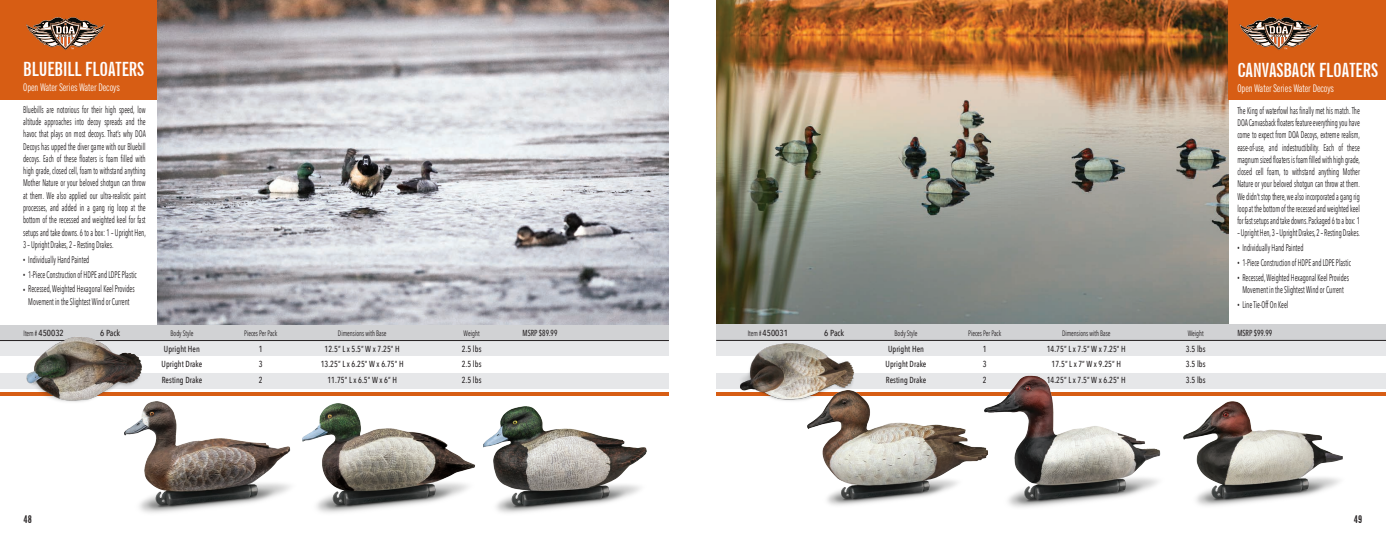
<style>
.page{position:relative;width:1386px;height:536px;background:#fff}
.page>*{position:absolute;margin:0;border:0;box-sizing:border-box;transform-origin:0 0}
.t1{font:700 extra-condensed 19.25px "News Gothic BT";color:#fff}
.t2{font:extra-condensed 10.5px "News Gothic BT";color:#fff}
.t3{font:700 extra-condensed 10.5px "News Gothic BT";color:#231f20}
.t4{font:9.62px/12.2px "Avenir Next Condensed";color:#231f20;text-align:justify;scale:.7 1}
.t5{font:500 8.75px "Avenir Next Condensed";letter-spacing:.01em;color:#231f20;scale:.9 1}
.t6{font:500 8.75px "Avenir Next Condensed";letter-spacing:.01em;color:#231f20}
.t7{font:500 8.75px "Avenir Next Condensed";letter-spacing:.01em;color:#231f20;scale:.8 1}
.t8{font:7.88px "Avenir Next Condensed";color:#231f20;scale:.8 1}
.s1{font-size:6.12px}
.s2{font-weight:400;font-size:7.88px}
</style>
<div class="page">
<img style="left:716px;top:0;width:512px;height:324px">
<div style="left:716px;top:324px;width:670px;height:16px;background:#d1d2d4"></div>
<div style="left:716px;top:340px;width:670px;height:16px;background:#e6e7e9"></div>
<div style="left:716px;top:372px;width:670px;height:16px;background:#e6e7e9"></div>
<hr style="left:716px;top:392px;width:670px;height:4px;background:#d75d14">
<hr style="left:0;top:392px;width:669px;height:4px;background:#d75d14">
<div style="left:1228px;top:0;width:158px;height:99px;background:#d75d14"></div>
<div style="left:0;top:0;width:157px;height:99px;background:#d75d14"></div>
<img style="left:157px;top:0;width:512px;height:324px">
<div style="left:0;top:324px;width:669px;height:16px;background:#d1d2d4"></div>
<div style="left:0;top:340px;width:669px;height:16px;background:#e6e7e9"></div>
<div style="left:0;top:372px;width:669px;height:16px;background:#e6e7e9"></div>
<hr style="left:0;top:340px;width:669px;height:1px;background:#231f20">
<img style="left:302px;top:403px;width:173px;height:110px">
<img style="left:125px;top:401px;width:166px;height:112px">
<img style="left:484px;top:406px;width:163px;height:107px">
<img style="left:985px;top:375px;width:181px;height:133px">
<img style="left:1183px;top:401px;width:160px;height:105px">
<img style="left:808px;top:390px;width:180px;height:118px">
<hr style="left:716px;top:340px;width:670px;height:1px;background:#231f20">
<svg style="left:1239px;top:17px;width:79px;height:33px"></svg>
<svg style="left:26px;top:17px;width:79px;height:33px"></svg>
<img style="left:26px;top:337px;width:117px;height:67px">
<img style="left:739px;top:343px;width:116px;height:60px">
<p class="t1" style="left:23px;top:58px;width:122px">BLUEBILL FLOATERS</p>
<p class="t2" style="left:23px;top:81px;width:98px">Open Water Series Water Decoys</p>
<p class="t4" style="left:23px;top:103px;width:177px">Bluebills are notorious for their high speed, low altitude approaches into decoy spreads and the havoc that plays on most decoys. That’s why DOA Decoys has upped the diver game with our Bluebill decoys. Each of these floaters is foam filled with high grade, closed cell, foam to withstand anything Mother Nature or your beloved shotgun can throw at them. We also applied our ultra-realistic paint processes, and added in a gang rig loop at the bottom of the recessed and weighted keel for fast setups and take downs. 6 to a box: 1 – Upright Hen, 3 – Upright Drakes, 2 – Resting Drakes.</p>
<p class="t4" style="left:23px;top:252px;width:96px"><span class="s1">•</span> Individually Hand Painted</p>
<p class="t4" style="left:23px;top:267px;width:164px"><span class="s1">•</span> 1-Piece Construction of HDPE and LDPE Plastic</p>
<p class="t4" style="left:23px;top:282px;width:161px"><span class="s1">•</span> Recessed, Weighted Hexagonal Keel Provides</p>
<p class="t4" style="left:28px;top:294px;width:146px">Movement in the Slightest Wind or Current</p>
<p class="t6" style="left:24px;top:327px;width:42px"><span class="s2">Item #</span> 450032</p>
<p class="t6" style="left:100px;top:327px;width:22px">6 Pack</p>
<p class="t8" style="left:171px;top:326px;width:30px">Body Style</p>
<p class="t8" style="left:244px;top:326px;width:43px">Pieces Per Pack</p>
<p class="t8" style="left:338px;top:326px;width:62px">Dimensions with Base</p>
<p class="t8" style="left:464px;top:326px;width:22px">Weight</p>
<p class="t7" style="left:523px;top:327px;width:45px">MSRP $89.99</p>
<p class="t5" style="left:164px;top:343px;width:42px">Upright Hen</p>
<p class="t5" style="left:259px;top:343px;width:6px">1</p>
<p class="t5" style="left:325px;top:343px;width:85px">12.5” L x 5.5” W x 7.25” H</p>
<p class="t5" style="left:462px;top:343px;width:23px">2.5 lbs</p>
<p class="t5" style="left:162px;top:359px;width:47px">Upright Drake</p>
<p class="t5" style="left:259px;top:359px;width:6px">3</p>
<p class="t5" style="left:321px;top:359px;width:94px">13.25” L x 6.25” W x 6.75” H</p>
<p class="t5" style="left:462px;top:359px;width:23px">2.5 lbs</p>
<p class="t5" style="left:162px;top:374px;width:46px">Resting Drake</p>
<p class="t5" style="left:259px;top:374px;width:6px">2</p>
<p class="t5" style="left:327px;top:374px;width:79px">11.75” L x 6.5” W x 6” H</p>
<p class="t5" style="left:462px;top:374px;width:23px">2.5 lbs</p>
<p class="t1" style="left:1237px;top:58px;width:142px">CANVASBACK FLOATERS</p>
<p class="t2" style="left:1237px;top:82px;width:98px">Open Water Series Water Decoys</p>
<p class="t4" style="left:1237px;top:104px;width:177px">The King of waterfowl has finally met his match. The DOA Canvasback floaters feature everything you have come to expect from DOA Decoys, extreme realism, ease-of-use, and indestructibility. Each of these magnum sized floaters is foam filled with high grade, closed cell foam, to withstand anything Mother Nature or your beloved shotgun can throw at them.<br>We didn’t stop there, we also incorporated a gang rig loop at the bottom of the recessed and weighted keel for fast setups and take downs. Packaged 6 to a box: 1</p>
<p class="t4" style="left:1237px;top:226px;width:177px">– Upright Hen, 3 – Upright Drakes, 2 – Resting Drakes.</p>
<p class="t4" style="left:1237px;top:241px;width:96px"><span class="s1">•</span> Individually Hand Painted</p>
<p class="t4" style="left:1237px;top:256px;width:164px"><span class="s1">•</span> 1-Piece Construction of HDPE and LDPE Plastic</p>
<p class="t4" style="left:1237px;top:271px;width:161px"><span class="s1">•</span> Recessed, Weighted Hexagonal Keel Provides</p>
<p class="t4" style="left:1242px;top:283px;width:146px">Movement in the Slightest Wind or Current</p>
<p class="t4" style="left:1237px;top:298px;width:74px"><span class="s1">•</span> Line Tie-Off On Keel</p>
<p class="t6" style="left:748px;top:327px;width:42px"><span class="s2">Item #</span> 450031</p>
<p class="t6" style="left:824px;top:327px;width:22px">6 Pack</p>
<p class="t8" style="left:895px;top:326px;width:30px">Body Style</p>
<p class="t8" style="left:968px;top:326px;width:43px">Pieces Per Pack</p>
<p class="t8" style="left:1062px;top:326px;width:62px">Dimensions with Base</p>
<p class="t8" style="left:1188px;top:326px;width:22px">Weight</p>
<p class="t7" style="left:1237px;top:327px;width:45px">MSRP $99.99</p>
<p class="t5" style="left:888px;top:343px;width:42px">Upright Hen</p>
<p class="t5" style="left:983px;top:343px;width:6px">1</p>
<p class="t5" style="left:1047px;top:343px;width:89px">14.75” L x 7.5” W x 7.25” H</p>
<p class="t5" style="left:1186px;top:343px;width:23px">3.5 lbs</p>
<p class="t5" style="left:886px;top:359px;width:47px">Upright Drake</p>
<p class="t5" style="left:983px;top:359px;width:6px">3</p>
<p class="t5" style="left:1052px;top:359px;width:79px">17.5” L x 7” W x 9.25” H</p>
<p class="t5" style="left:1186px;top:359px;width:23px">3.5 lbs</p>
<p class="t5" style="left:886px;top:374px;width:46px">Resting Drake</p>
<p class="t5" style="left:983px;top:374px;width:6px">2</p>
<p class="t5" style="left:1047px;top:374px;width:89px">14.25” L x 7.5” W x 6.25” H</p>
<p class="t5" style="left:1186px;top:374px;width:23px">3.5 lbs</p>
<p class="t3" style="left:24px;top:512px;width:10px">48</p>
<p class="t3" style="left:1354px;top:512px;width:10px">49</p>
</div>
